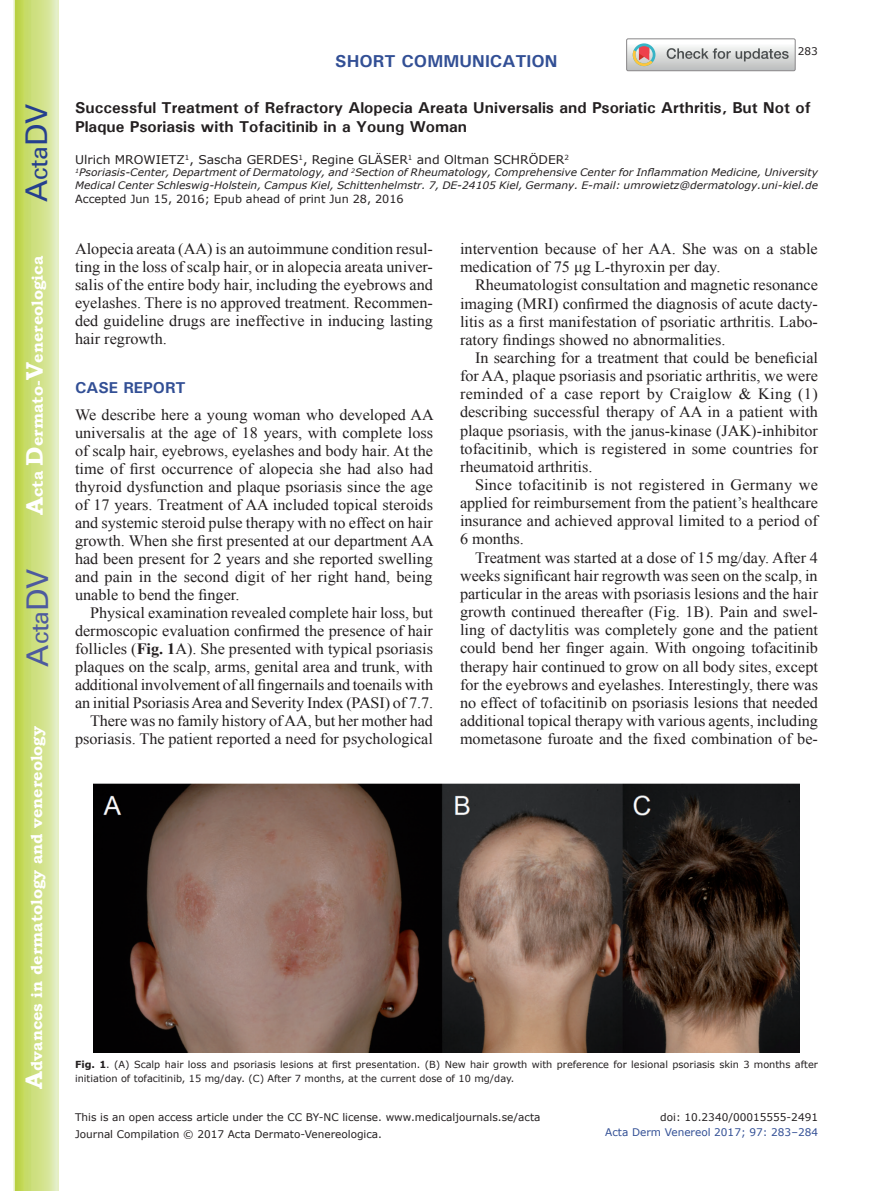
<style>
.page{position:relative;width:893px;height:1191px;background:#fff}
.page>*{position:absolute;margin:0;border:0;box-sizing:border-box;transform-origin:0 0}
.t1{font:30px "Univers";color:#4d5a9e}
.t2{font:30px "Univers";color:#253f8e}
.t3{font:700 17.25px "Univers";color:#324f95}
.t4{font:15.75px/18.1px "Times New Roman";color:#231f20;text-align:justify}
.t5{font:700 15.75px/18.9px "Univers";color:#231f20}
.t6{font:700 15.75px "Bookman Old Style";color:#fff}
.t7{font:700 15.75px "Univers";color:#324f95}
.t8{font:12px "Verdana";color:#231f20}
.t9{font:11.25px "Verdana";color:#231f20}
.t10{font:10.5px/16.8px "Verdana";color:#231f20}
.t11{font:10.5px "Verdana";color:#324f95}
.t12{font:italic 10.35px/12.8px "Verdana";color:#231f20}
.t13{font:9.75px/13.5px "Verdana";color:#231f20}
.s1{font-size:24px}
.s2{font-weight:700}
</style>
<div class="page">
<svg style="left:14px;top:0;width:45px;height:1191px;background:#cfe084"></svg>
<img style="left:93px;top:783px;width:707px;height:269px">
<svg style="left:627px;top:39px;width:168px;height:32px"></svg>
<h1 class="t2" style="left:19px;top:202px;width:100px;rotate:-90deg">A<span class="s1">cta</span>DV</h1>
<p class="t6" style="left:28px;top:515px;width:260px;rotate:-90deg"><span class="s1">A</span>cta <span class="s1">D</span>ermato-<span class="s1">V</span>enereologica</p>
<h1 class="t1" style="left:20px;top:666px;width:100px;rotate:-90deg">A<span class="s1">cta</span>DV</h1>
<p class="t6" style="left:27px;top:1088px;width:364px;rotate:-90deg"><span class="s1">A</span>dvances in dermatology and venereology</p>
<p class="t3" style="left:335px;top:50px;width:224px">SHORT COMMUNICATION</p>
<p class="t10" style="left:798px;top:42px;width:22px">283</p>
<p class="t5" style="left:75px;top:98px;width:737px">Successful Treatment of Refractory Alopecia Areata Universalis and Psoriatic Arthritis, But Not of<br>Plaque Psoriasis with Tofacitinib in a Young Woman</p>
<p class="t8" style="left:75px;top:151px;width:495px">Ulrich MROWIETZ<sup>1</sup>, Sascha GERDES<sup>1</sup>, Regine GLÄSER<sup>1</sup> and Oltman SCHRÖDER<sup>2</sup></p>
<p class="t12" style="left:75px;top:166px;width:744px"><sup>1</sup>Psoriasis-Center, Department of Dermatology, and <sup>2</sup>Section of Rheumatology, Comprehensive Center for Inflammation Medicine, University<br>Medical Center Schleswig-Holstein, Campus Kiel, Schittenhelmstr. 7, DE-24105 Kiel, Germany. E-mail: umrowietz@dermatology.uni-kiel.de</p>
<p class="t9" style="left:75px;top:191px;width:330px">Accepted Jun 15, 2016; Epub ahead of print Jun 28, 2016</p>
<p class="t4" style="left:75px;top:239px;width:359px">Alopecia areata (AA) is an autoimmune condition resul&shy;ting in the loss of scalp hair, or in alopecia areata univer&shy;salis of the entire body hair, including the eyebrows and eyelashes. There is no approved treatment. Recommen&shy;ded guideline drugs are ineffective in inducing lasting hair regrowth.</p>
<p class="t7" style="left:75px;top:377px;width:112px">CASE REPORT</p>
<p class="t4" style="left:75px;top:405px;width:360px">We describe here a young woman who developed AA universalis at the age of 18 years, with complete loss of scalp hair, eyebrows, eyelashes and body hair. At the time of first occurrence of alopecia she had also had thyroid dysfunction and plaque psoriasis since the age of 17 years. Treatment of AA included topical steroids and systemic steroid pulse therapy with no effect on hair growth. When she first presented at our department AA had been present for 2 years and she reported swelling and pain in the second digit of her right hand, being unable to bend the finger.</p>
<p class="t4" style="left:75px;top:603px;width:360px;text-align:right">Physical examination revealed complete hair loss, but dermoscopic evaluation confirmed the presence of hair follicles (<span class="s2">Fig. 1</span>A). She presented with typical psoriasis plaques on the scalp, arms, genital area and trunk, with additional involvement of all fingernails and toenails with an initial Psoriasis Area and Severity Index (PASI) of 7.7.<br>There was no family history of AA, but her mother had psoriasis. The patient reported a need for psychological</p>
<p class="t4" style="left:460px;top:239px;width:359px">intervention because of her AA. She was on a stable medication of 75 μg L-thyroxin per day.</p>
<p class="t4" style="left:460px;top:276px;width:360px;text-indent:15px">Rheumatologist consultation and magnetic resonance imaging (MRI) confirmed the diagnosis of acute dacty&shy;litis as a first manifestation of psoriatic arthritis. Labo&shy;ratory findings showed no abnormalities.</p>
<p class="t4" style="left:460px;top:348px;width:360px;text-indent:15px">In searching for a treatment that could be beneficial for AA, plaque psoriasis and psoriatic arthritis, we were reminded of a case report by Craiglow &amp; King (1) describing successful therapy of AA in a patient with plaque psoriasis, with the janus-kinase (JAK)-inhibitor tofacitinib, which is registered in some countries for rheumatoid arthritis.</p>
<p class="t4" style="left:460px;top:475px;width:360px;text-indent:15px">Since tofacitinib is not registered in Germany we applied for reimbursement from the patient’s healthcare insurance and achieved approval limited to a period of 6 months.</p>
<p class="t4" style="left:460px;top:548px;width:360px;text-indent:15px">Treatment was started at a dose of 15 mg/day. After 4 weeks significant hair regrowth was seen on the scalp, in particular in the areas with psoriasis lesions and the hair growth continued thereafter (Fig. 1B). Pain and swel&shy;ling of dactylitis was completely gone and the patient could bend her finger again. With ongoing tofacitinib therapy hair continued to grow on all body sites, except for the eyebrows and eyelashes. Interestingly, there was no effect of tofacitinib on psoriasis lesions that needed additional topical therapy with various agents, including mometasone furoate and the fixed combination of be-</p>
<p class="t13" style="left:75px;top:1057px;width:744px"><span class="s2">Fig. 1</span>. (A) Scalp hair loss and psoriasis lesions at first presentation. (B) New hair growth with preference for lesional psoriasis skin 3 months after initiation of tofacitinib, 15 mg/day. (C) After 7 months, at the current dose of 10 mg/day.</p>
<p class="t10" style="left:75px;top:1108px;width:467px">This is an open access article under the CC BY-NC license. www.medicaljournals.se/acta<br>Journal Compilation © 2017 Acta Dermato-Venereologica.</p>
<p class="t10" style="left:660px;top:1108px;width:159px">doi: 10.2340/00015555-2491</p>
<p class="t11" style="left:605px;top:1125px;width:214px">Acta Derm Venereol 2017; 97: 283–284</p>
</div>
